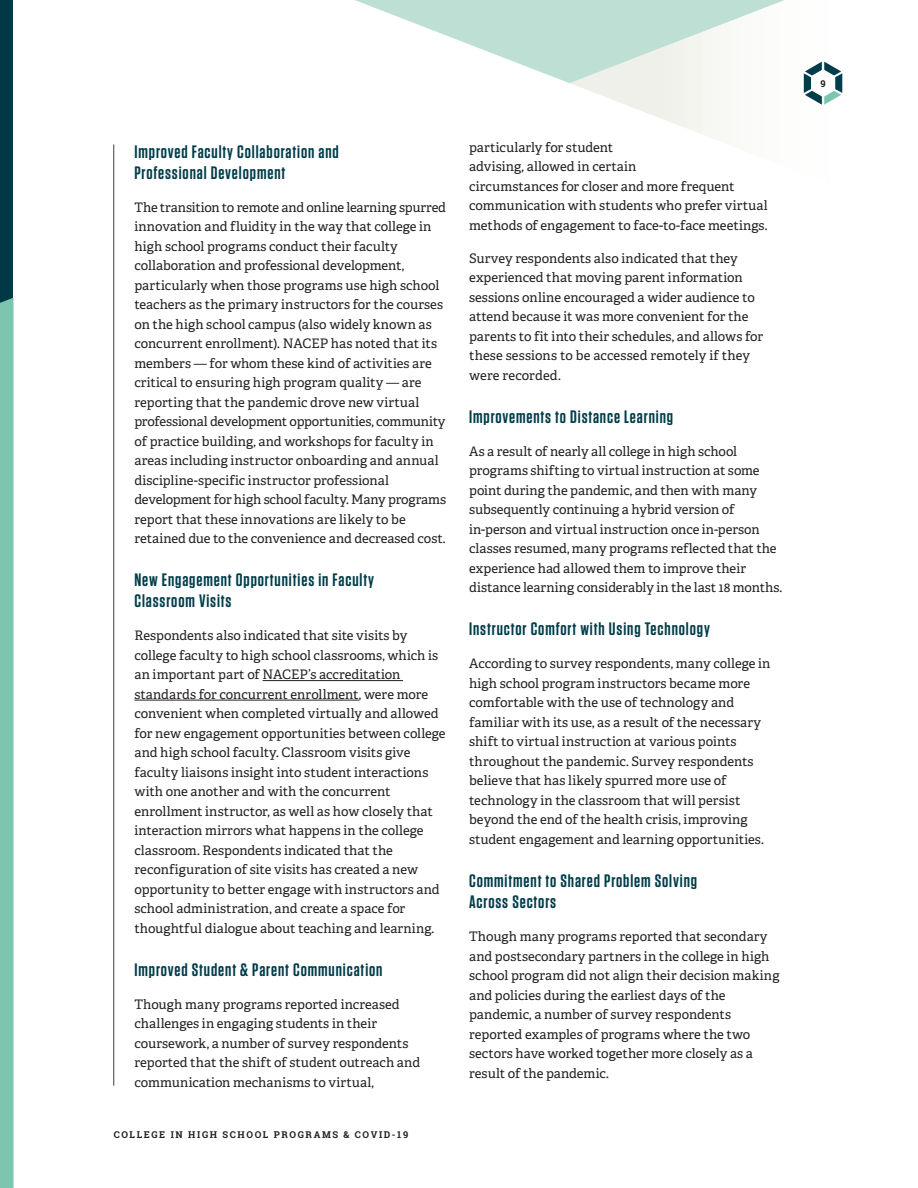
<style>
.page{position:relative;width:918px;height:1188px;background:#fff}
.page>*{position:absolute;margin:0;border:0;box-sizing:border-box;transform-origin:0 0}
.t1{font:600 18px/21px "Tungsten";letter-spacing:.05em;color:#013d4a}
.t2{font:13.2px/19.5px "Adelle PE";color:#231f20}
.t3{font:700 9.3px "Roboto Slab";letter-spacing:.17em;color:#231f20}
</style>
<div class="page">
<svg style="left:627px;top:73px;width:216px;height:68px"></svg>
<svg style="left:355px;top:0;width:487px;height:105px"></svg>
<div style="left:0;top:0;width:14px;height:1188px;background:#003945"></div>
<svg style="left:0;top:298px;width:14px;height:890px;background:#80c6b1"></svg>
<hr style="left:113px;top:144px;width:1px;height:942px;background:#3e3e3f">
<hr style="left:263px;top:680px;width:140px;height:1px;background:#231f20">
<hr style="left:134px;top:700px;width:225px;height:1px;background:#231f20">
<h1 class="t1" style="left:134px;top:141px;width:206px">Improved Faculty Collaboration and<br>Professional Development</h1>
<p class="t2" style="left:134px;top:197px;width:313px">The transition to remote and online learning spurred innovation and fluidity in the way that college in high school programs conduct their faculty collaboration and professional development, particularly when those programs use high school teachers as the primary instructors for the courses on the high school campus (also widely known as concurrent enrollment). NACEP has noted that its members — for whom these kind of activities are critical to ensuring high program quality — are reporting that the pandemic drove new virtual professional development opportunities, community of practice building, and workshops for faculty in areas including instructor onboarding and annual discipline-specific instructor professional development for high school faculty. Many programs report that these innovations are likely to be retained due to the convenience and decreased cost.</p>
<h1 class="t1" style="left:134px;top:570px;width:241px">New Engagement Opportunities in Faculty<br>Classroom Visits</h1>
<p class="t2" style="left:134px;top:625px;width:313px">Respondents also indicated that site visits by college faculty to high school classrooms, which is an important part of NACEP’s accreditation standards for concurrent enrollment, were more convenient when completed virtually and allowed for new engagement opportunities between college and high school faculty. Classroom visits give faculty liaisons insight into student interactions with one another and with the concurrent enrollment instructor, as well as how closely that interaction mirrors what happens in the college classroom. Respondents indicated that the reconfiguration of site visits has created a new opportunity to better engage with instructors and school administration, and create a space for thoughtful dialogue about teaching and learning.</p>
<h1 class="t1" style="left:134px;top:960px;width:250px">Improved Student &amp; Parent Communication</h1>
<p class="t2" style="left:134px;top:994px;width:287px">Though many programs reported increased challenges in engaging students in their coursework, a number of survey respondents reported that the shift of student outreach and communication mechanisms to virtual,</p>
<p class="t3" style="left:114px;top:1129px;width:296px">COLLEGE IN HIGH SCHOOL PROGRAMS &amp; COVID-19</p>
<p class="t2" style="left:469px;top:137px;width:300px">particularly for student<br>advising, allowed in certain<br>circumstances for closer and more frequent communication with students who prefer virtual methods of engagement to face-to-face meetings.</p>
<p class="t2" style="left:469px;top:248px;width:296px">Survey respondents also indicated that they experienced that moving parent information sessions online encouraged a wider audience to attend because it was more convenient for the parents to fit into their schedules, and allows for these sessions to be accessed remotely if they were recorded.</p>
<h1 class="t1" style="left:469px;top:406px;width:206px">Improvements to Distance Learning</h1>
<p class="t2" style="left:469px;top:441px;width:315px">As a result of nearly all college in high school programs shifting to virtual instruction at some point during the pandemic, and then with many subsequently continuing a hybrid version of in-person and virtual instruction once in-person classes resumed, many programs reflected that the experience had allowed them to improve their distance learning considerably in the last 18 months.</p>
<h1 class="t1" style="left:469px;top:619px;width:242px">Instructor Comfort with Using Technology</h1>
<p class="t2" style="left:469px;top:653px;width:303px">According to survey respondents, many college in high school program instructors became more comfortable with the use of technology and familiar with its use, as a result of the necessary shift to virtual instruction at various points throughout the pandemic. Survey respondents believe that has likely spurred more use of technology in the classroom that will persist beyond the end of the health crisis, improving student engagement and learning opportunities.</p>
<h1 class="t1" style="left:469px;top:871px;width:230px">Commitment to Shared Problem Solving<br>Across Sectors</h1>
<p class="t2" style="left:469px;top:926px;width:312px">Though many programs reported that secondary and postsecondary partners in the college in high school program did not align their decision making and policies during the earliest days of the pandemic, a number of survey respondents reported examples of programs where the two sectors have worked together more closely as a result of the pandemic.</p>
<p class="t3" style="left:820px;top:77px;width:7px">9</p>
</div>
